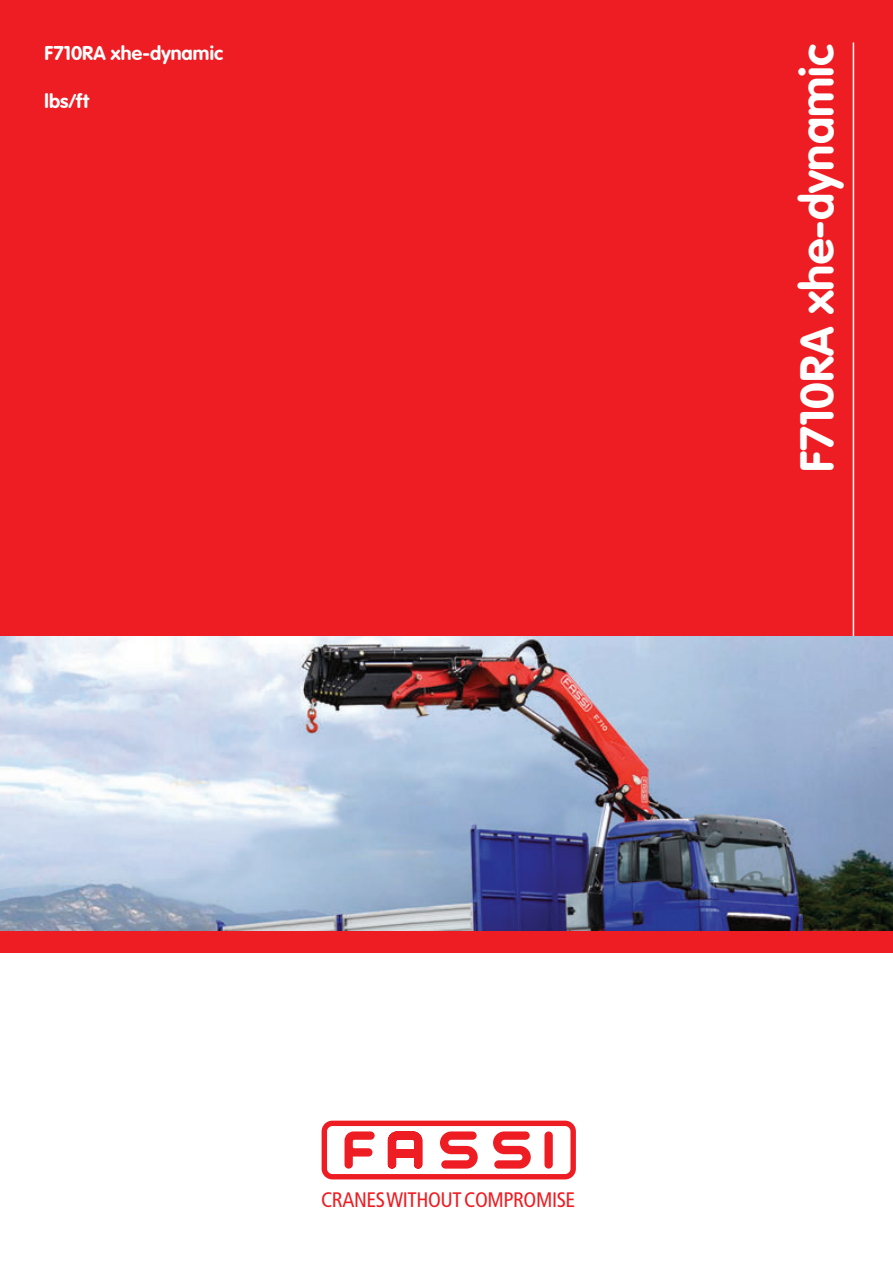
<style>
.page{position:relative;width:893px;height:1264px;background:#fff}
.page>*{position:absolute;margin:0;border:0;box-sizing:border-box;transform-origin:0 0}
.t1{font:700 47.25px "VAG Rounded";color:#fff}
.t2{font:condensed 21px "Frutiger";letter-spacing:-.02em;color:#ee1d23}
.t3{font:700 19.5px "VAG Rounded";letter-spacing:.005em;color:#fff}
.s1{font-size:46.5px}
</style>
<div class="page">
<div style="left:0;top:0;width:892px;height:952px;background:#ee1d23"></div>
<hr style="left:852px;top:42px;width:2px;height:689px;background:#fff">
<img style="left:0;top:637px;width:892px;height:293px">
<svg style="left:321px;top:1120px;width:255px;height:59px"></svg>
<p class="t3" style="left:45px;top:41px;width:180px">F710RA xhe-dynamic</p>
<p class="t3" style="left:45px;top:89px;width:46px">lbs/ft</p>
<h1 class="t1" style="left:789px;top:471px;width:428px;rotate:-90deg"><span class="s1">F710RA</span> xhe-dynamic</h1>
<p class="t2" style="left:321px;top:1187px;width:256px">CRANES WITHOUT COMPROMISE</p>
</div>
